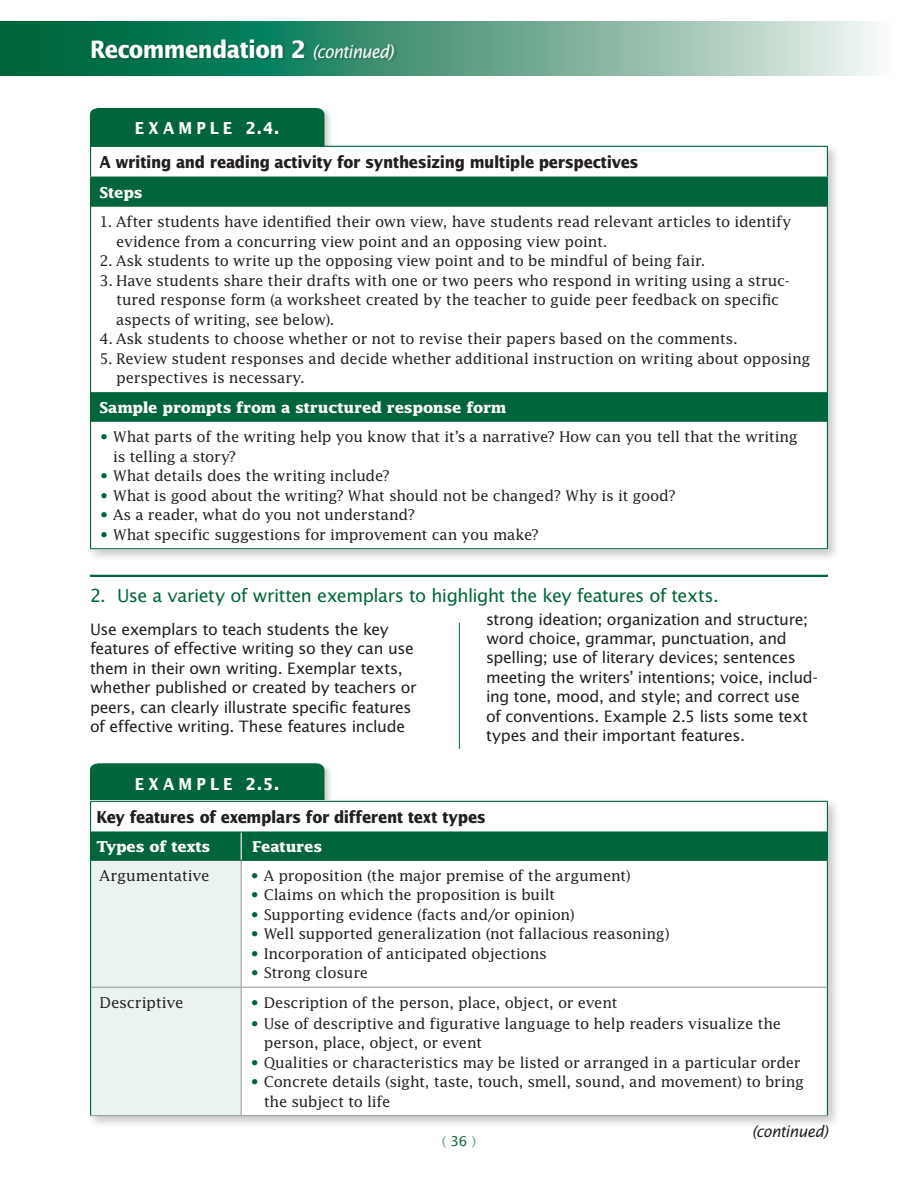
<style>
.page{position:relative;width:918px;height:1188px;background:#fff}
.page>*{position:absolute;margin:0;border:0;box-sizing:border-box;transform-origin:0 0}
.t1{font:700 24px "Dnsdny Lucida Sans Std";letter-spacing:-.025em;color:#fff;scale:.9 1}
.t2{font:18px "Cxxwrw Lucida Sans Std";letter-spacing:-.03em;color:#00653a}
.t3{font:700 16.5px "Dnsdny Lucida Sans Std";letter-spacing:-.025em;color:#231f20;scale:.9 1}
.t4{font:700 16.5px "Dnsdny Lucida Sans Std";letter-spacing:.275em;color:#fff;scale:.89 1}
.t5{font:15.75px/19.5px "Cxxwrw Lucida Sans Std";letter-spacing:-.02em;color:#231f20}
.t6{font:italic 15.75px "Vxlrpt Lucida Sans Std";letter-spacing:-.025em;color:#231f20;scale:.95 1}
.t7{font:700 15px "Vtnkpg Lucida Std";letter-spacing:-.02em;color:#fff}
.t8{font:15px "Gtjcwb Lucida Std";letter-spacing:-.015em;color:#231f20}
.t9{font:14.7px/19.5px "Gtjcwb Lucida Std";letter-spacing:-.015em;color:#231f20}
.t10{font:13.5px "Cxxwrw Lucida Sans Std";color:#62a188}
.s1{font-family:"Vxlrpt Lucida Sans Std";font-weight:400;font-style:italic;font-size:18px}
.s2{color:#00653a}
</style>
<div class="page">
<svg style="left:0;top:21px;width:877px;height:54px;background:#65a58d"></svg>
<div style="left:92px;top:40px;width:305px;height:23px;background:#231f20;opacity:.25"></div>
<div style="left:87px;top:105px;width:247px;height:52px;background:#231f20;opacity:.25"></div>
<div style="left:90px;top:108px;width:235px;height:34px;background:#00653a"></div>
<hr style="left:90px;top:575px;width:738px;height:2px;background:#00653a">
<hr style="left:459px;top:623px;width:1px;height:126px;background:#00653a">
<div style="left:86px;top:797px;width:755px;height:332px;background:#231f20;opacity:.25"></div>
<svg style="left:90px;top:763px;width:738px;height:353px"></svg>
<hr style="left:827px;top:861px;width:1px;height:126px;background:#00653a">
<hr style="left:827px;top:987px;width:1px;height:128px;background:#00653a">
<div style="left:86px;top:142px;width:755px;height:420px;background:#231f20;opacity:.25"></div>
<div style="left:90px;top:146px;width:738px;height:403px;background:#fff"></div>
<svg style="left:91px;top:178px;width:736px;height:244px"></svg>
<svg style="left:90px;top:178px;width:1px;height:29px"></svg>
<hr style="left:90px;top:207px;width:1px;height:185px;background:#00653a">
<hr style="left:90px;top:392px;width:1px;height:30px;background:#00653a">
<hr style="left:90px;top:422px;width:1px;height:126px;background:#00653a">
<hr style="left:90px;top:548px;width:738px;height:1px;background:#00653a">
<svg style="left:827px;top:178px;width:1px;height:29px"></svg>
<hr style="left:827px;top:392px;width:1px;height:30px;background:#00653a">
<hr style="left:827px;top:207px;width:1px;height:185px;background:#00653a">
<hr style="left:827px;top:422px;width:1px;height:126px;background:#00653a">
<hr style="left:90px;top:146px;width:738px;height:1px;background:#00653a">
<hr style="left:90px;top:147px;width:1px;height:30px;background:#00653a">
<hr style="left:827px;top:147px;width:1px;height:30px;background:#00653a">
<hr style="left:90px;top:177px;width:738px;height:1px;background:#00653a">
<h1 class="t1" style="left:90px;top:35px;width:339px">Recommendation 2 <span class="s1">(continued)</span></h1>
<p class="t4" style="left:135px;top:119px;width:164px">EXAMPLE 2.4.</p>
<p class="t3" style="left:100px;top:153px;width:601px">A writing and reading activity for synthesizing multiple perspectives</p>
<p class="t7" style="left:100px;top:183px;width:45px">Steps</p>
<p class="t9" style="left:116px;top:212px;width:677px;text-indent:-16px">1. After students have identified their own view, have students read relevant articles to identify evidence from a concurring view point and an opposing view point.</p>
<p class="t9" style="left:100px;top:251px;width:607px">2. Ask students to write up the opposing view point and to be mindful of being fair.</p>
<p class="t9" style="left:116px;top:270px;width:675px;text-indent:-17px">3. Have students share their drafts with one or two peers who respond in writing using a struc&shy;tured response form (a worksheet created by the teacher to guide peer feedback on specific aspects of writing, see below).</p>
<p class="t9" style="left:100px;top:329px;width:640px">4. Ask students to choose whether or not to revise their papers based on the comments.</p>
<p class="t9" style="left:116px;top:348px;width:696px;text-indent:-16px">5. Review student responses and decide whether additional instruction on writing about opposing perspectives is necessary.</p>
<p class="t7" style="left:100px;top:398px;width:408px">Sample prompts from a structured response form</p>
<p class="t9" style="left:113px;top:427px;width:686px;text-indent:-14px"><span class="s2">•</span> What parts of the writing help you know that it’s a narrative? How can you tell that the writing is telling a story?</p>
<p class="t9" style="left:100px;top:466px;width:292px"><span class="s2">•</span> What details does the writing include?</p>
<p class="t9" style="left:100px;top:485px;width:578px"><span class="s2">•</span> What is good about the writing? What should not be changed? Why is it good?</p>
<p class="t9" style="left:100px;top:505px;width:317px"><span class="s2">•</span> As a reader, what do you not understand?</p>
<p class="t9" style="left:100px;top:524px;width:441px"><span class="s2">•</span> What specific suggestions for improvement can you make?</p>
<p class="t2" style="left:90px;top:586px;width:630px">2. Use a variety of written exemplars to highlight the key features of texts.</p>
<p class="t5" style="left:90px;top:620px;width:328px">Use exemplars to teach students the key features of effective writing so they can use them in their own writing. Exemplar texts, whether published or created by teachers or peers, can clearly illustrate specific features of effective writing. These features include</p>
<p class="t5" style="left:486px;top:609px;width:333px">strong ideation; organization and structure; word choice, grammar, punctuation, and spelling; use of literary devices; sentences meeting the writers’ intentions; voice, includ&shy;ing tone, mood, and style; and correct use of conventions. Example 2.5 lists some text types and their important features.</p>
<p class="t4" style="left:135px;top:774px;width:164px">EXAMPLE 2.5.</p>
<p class="t3" style="left:97px;top:808px;width:434px">Key features of exemplars for different text types</p>
<p class="t7" style="left:97px;top:838px;width:115px">Types of texts</p>
<p class="t7" style="left:252px;top:838px;width:72px">Features</p>
<p class="t8" style="left:100px;top:866px;width:112px">Argumentative</p>
<p class="t9" style="left:250px;top:865px;width:382px"><span class="s2">•</span> A proposition (the major premise of the argument)</p>
<p class="t9" style="left:250px;top:885px;width:307px"><span class="s2">•</span> Claims on which the proposition is built</p>
<p class="t9" style="left:250px;top:904px;width:326px"><span class="s2">•</span> Supporting evidence (facts and/or opinion)</p>
<p class="t9" style="left:250px;top:924px;width:421px"><span class="s2">•</span> Well supported generalization (not fallacious reasoning)</p>
<p class="t9" style="left:250px;top:943px;width:298px"><span class="s2">•</span> Incorporation of anticipated objections</p>
<p class="t9" style="left:250px;top:963px;width:120px"><span class="s2">•</span> Strong closure</p>
<p class="t8" style="left:100px;top:993px;width:86px">Descriptive</p>
<p class="t9" style="left:250px;top:992px;width:369px"><span class="s2">•</span> Description of the person, place, object, or event</p>
<p class="t9" style="left:264px;top:1013px;width:519px;text-indent:-14px"><span class="s2">•</span> Use of descriptive and figurative language to help readers visualize the person, place, object, or event</p>
<p class="t9" style="left:250px;top:1052px;width:552px"><span class="s2">•</span> Qualities or characteristics may be listed or arranged in a particular order</p>
<p class="t9" style="left:264px;top:1072px;width:542px;text-indent:-14px"><span class="s2">•</span> Concrete details (sight, taste, touch, smell, sound, and movement) to bring the subject to life</p>
<p class="t6" style="left:752px;top:1122px;width:81px">(continued)</p>
<p class="t10" style="left:442px;top:1133px;width:36px">( <span class="s2">36</span> )</p>
</div>
